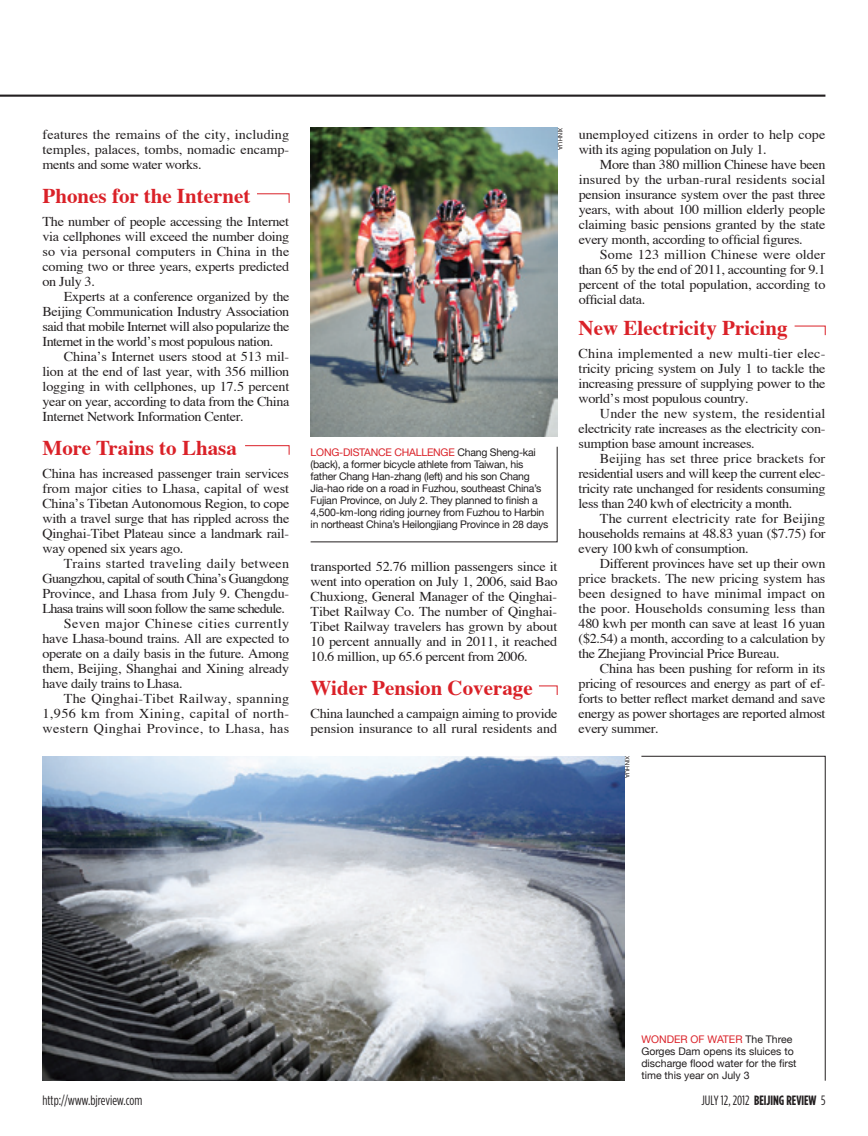
<style>
.page{position:relative;width:868px;height:1136px;background:#fff}
.page>*{position:absolute;margin:0;border:0;box-sizing:border-box;transform-origin:0 0}
.t1{font:700 21px "Times";color:#da2128}
.t2{font:13.5px/15px "Times";letter-spacing:-.025em;color:#231f20;text-align:justify;scale:1.05 1}
.t3{font:13.5px "Times";letter-spacing:-.05em;color:#231f20;scale:1.05 1}
.t4{font:13.5px/15px "Times";letter-spacing:-.005em;color:#231f20;scale:1.05 1}
.t5{font:13.5px "Times";letter-spacing:.025em;color:#231f20;scale:1.05 1}
.t6{font:13.5px/15px "Times";letter-spacing:.005em;color:#231f20;scale:1.05 1}
.t7{font:13.5px "Times";letter-spacing:.01em;color:#231f20;scale:1.05 1}
.t8{font:13.5px "Times";letter-spacing:.02em;color:#231f20;scale:1.05 1}
.t9{font:13.5px "Times";letter-spacing:.015em;color:#231f20;scale:1.05 1}
.t10{font:700 condensed 13.5px "Gotham HTF";color:#231f20}
.t11{font:condensed 13.5px "Gotham HTF";letter-spacing:-.005em;color:#231f20}
.t12{font:10.5px/12px "Helvetica Neue";letter-spacing:-.02em;color:#231f20}
.t13{font:10.5px/12px "Helvetica Neue";color:#231f20}
.t14{font:6px "Helvetica Neue";color:#231f20}
.s1{color:#da2128}
.s2{font-weight:400}
</style>
<div class="page">
<hr style="left:0;top:95px;width:825px;height:2px;background:#231f20">
<img style="left:43px;top:756px;width:581px;height:324px">
<img style="left:310px;top:128px;width:247px;height:309px">
<svg style="left:310px;top:446px;width:247px;height:96px"></svg>
<svg style="left:641px;top:755px;width:184px;height:325px"></svg>
<svg style="left:257px;top:193px;width:32px;height:10px"></svg>
<svg style="left:245px;top:445px;width:44px;height:10px"></svg>
<svg style="left:539px;top:685px;width:18px;height:10px"></svg>
<svg style="left:794px;top:325px;width:31px;height:10px"></svg>
<p class="t2" style="left:43px;top:128px;width:236px">features the remains of the city, including temples, palaces, tombs, nomadic encamp&shy;ments and some water works.</p>
<h1 class="t1" style="left:43px;top:182px;width:209px">Phones for the Internet</h1>
<p class="t2" style="left:43px;top:214px;width:236px">The number of people accessing the Internet via cellphones will exceed the number doing so via personal computers in China in the coming two or three years, experts predicted on July 3.</p>
<p class="t2" style="left:43px;top:289px;width:236px;text-indent:21px">Experts at a conference organized by the Beijing Communication Industry Association said that mobile Internet will also popularize the Internet in the world’s most populous nation.</p>
<p class="t2" style="left:43px;top:349px;width:236px;text-indent:21px">China’s Internet users stood at 513 mil&shy;lion at the end of last year, with 356 million logging in with cellphones, up 17.5 percent year on year, according to data from the China Internet Network Information Center.</p>
<h1 class="t1" style="left:43px;top:434px;width:196px">More Trains to Lhasa</h1>
<p class="t2" style="left:43px;top:466px;width:236px">China has increased passenger train services from major cities to Lhasa, capital of west China’s Tibetan Autonomous Region, to cope with a travel surge that has rippled across the Qinghai-Tibet Plateau since a landmark rail&shy;way opened six years ago.</p>
<p class="t7" style="left:64px;top:554px;width:216px">Trains started traveling daily between</p>
<p class="t3" style="left:43px;top:569px;width:236px">Guangzhou, capital of south China’s Guangdong</p>
<p class="t2" style="left:43px;top:586px;width:236px">Province, and Lhasa from July 9. Chengdu-</p>
<p class="t3" style="left:43px;top:599px;width:232px">Lhasa trains will soon follow the same schedule.</p>
<p class="t5" style="left:64px;top:614px;width:216px">Seven major Chinese cities currently</p>
<p class="t2" style="left:43px;top:631px;width:236px">have Lhasa-bound trains. All are expected to</p>
<p class="t2" style="left:43px;top:646px;width:236px">operate on a daily basis in the future. Among</p>
<p class="t2" style="left:43px;top:661px;width:236px">them, Beijing, Shanghai and Xining already</p>
<p class="t2" style="left:43px;top:676px;width:135px">have daily trains to Lhasa.</p>
<p class="t9" style="left:64px;top:689px;width:216px">The Qinghai-Tibet Railway, spanning</p>
<p class="t5" style="left:43px;top:704px;width:236px">1,956 km from Xining, capital of north-</p>
<p class="t8" style="left:43px;top:719px;width:236px">western Qinghai Province, to Lhasa, has</p>
<p class="t14" style="left:564px;top:128px;width:24px;rotate:90deg">XINHUA</p>
<p class="t12" style="left:310px;top:446px;width:239px"><span class="s1">LONG-DISTANCE CHALLENGE</span> Chang Sheng-kai (back), a former bicycle athlete from Taiwan, his father Chang Han-zhang (left) and his son Chang Jia-hao ride on a road in Fuzhou, southeast China’s Fujian Province, on July 2. They planned to finish a 4,500-km-long riding journey from Fuzhou to Harbin in northeast China’s Heilongjiang Province in 28 days</p>
<p class="t2" style="left:310px;top:559px;width:236px">transported 52.76 million passengers since it went into operation on July 1, 2006, said Bao Chuxiong, General Manager of the Qinghai-Tibet Railway Co. The number of Qinghai-Tibet Railway travelers has grown by about 10 percent annually and in 2011, it reached 10.6 million, up 65.6 percent from 2006.</p>
<h1 class="t1" style="left:310px;top:674px;width:224px">Wider Pension Coverage</h1>
<p class="t4" style="left:310px;top:706px;width:236px">China launched a campaign aiming to provide pension insurance to all rural residents and</p>
<p class="t6" style="left:578px;top:128px;width:236px">unemployed citizens in order to help cope with its aging population on July 1.</p>
<p class="t2" style="left:578px;top:158px;width:236px;text-indent:21px">More than 380 million Chinese have been insured by the urban-rural residents social pension insurance system over the past three years, with about 100 million elderly people claiming basic pensions granted by the state every month, according to official figures.</p>
<p class="t2" style="left:578px;top:248px;width:236px;text-indent:21px">Some 123 million Chinese were older than 65 by the end of 2011, accounting for 9.1 percent of the total population, according to official data.</p>
<h1 class="t1" style="left:578px;top:314px;width:210px">New Electricity Pricing</h1>
<p class="t2" style="left:578px;top:346px;width:236px">China implemented a new multi-tier elec&shy;tricity pricing system on July 1 to tackle the increasing pressure of supplying power to the world’s most populous country.</p>
<p class="t2" style="left:578px;top:406px;width:236px;text-indent:21px">Under the new system, the residential electricity rate increases as the electricity con&shy;sumption base amount increases.</p>
<p class="t2" style="left:578px;top:451px;width:236px;text-indent:21px">Beijing has set three price brackets for residential users and will keep the current elec&shy;tricity rate unchanged for residents consuming less than 240 kwh of electricity a month.</p>
<p class="t2" style="left:578px;top:511px;width:236px;text-indent:21px">The current electricity rate for Beijing households remains at 48.83 yuan ($7.75) for every 100 kwh of consumption.</p>
<p class="t2" style="left:578px;top:556px;width:236px;text-indent:21px">Different provinces have set up their own price brackets. The new pricing system has been designed to have minimal impact on the poor. Households consuming less than 480 kwh per month can save at least 16 yuan ($2.54) a month, according to a calculation by the Zhejiang Provincial Price Bureau.</p>
<p class="t2" style="left:578px;top:661px;width:236px;text-indent:21px">China has been pushing for reform in its pricing of resources and energy as part of ef&shy;forts to better reflect market demand and save energy as power shortages are reported almost every summer.</p>
<p class="t14" style="left:630px;top:756px;width:24px;rotate:90deg">XINHUA</p>
<p class="t13" style="left:641px;top:1033px;width:157px"><span class="s1">WONDER OF WATER</span> The Three<br>Gorges Dam opens its sluices to discharge flood water for the first time this year on July 3</p>
<p class="t11" style="left:43px;top:1092px;width:101px">http://www.bjreview.com</p>
<p class="t10" style="left:701px;top:1092px;width:125px"><span class="s2">JULY 12, 2012</span> BEIJING REVIEW <span class="s2">5</span></p>
</div>
